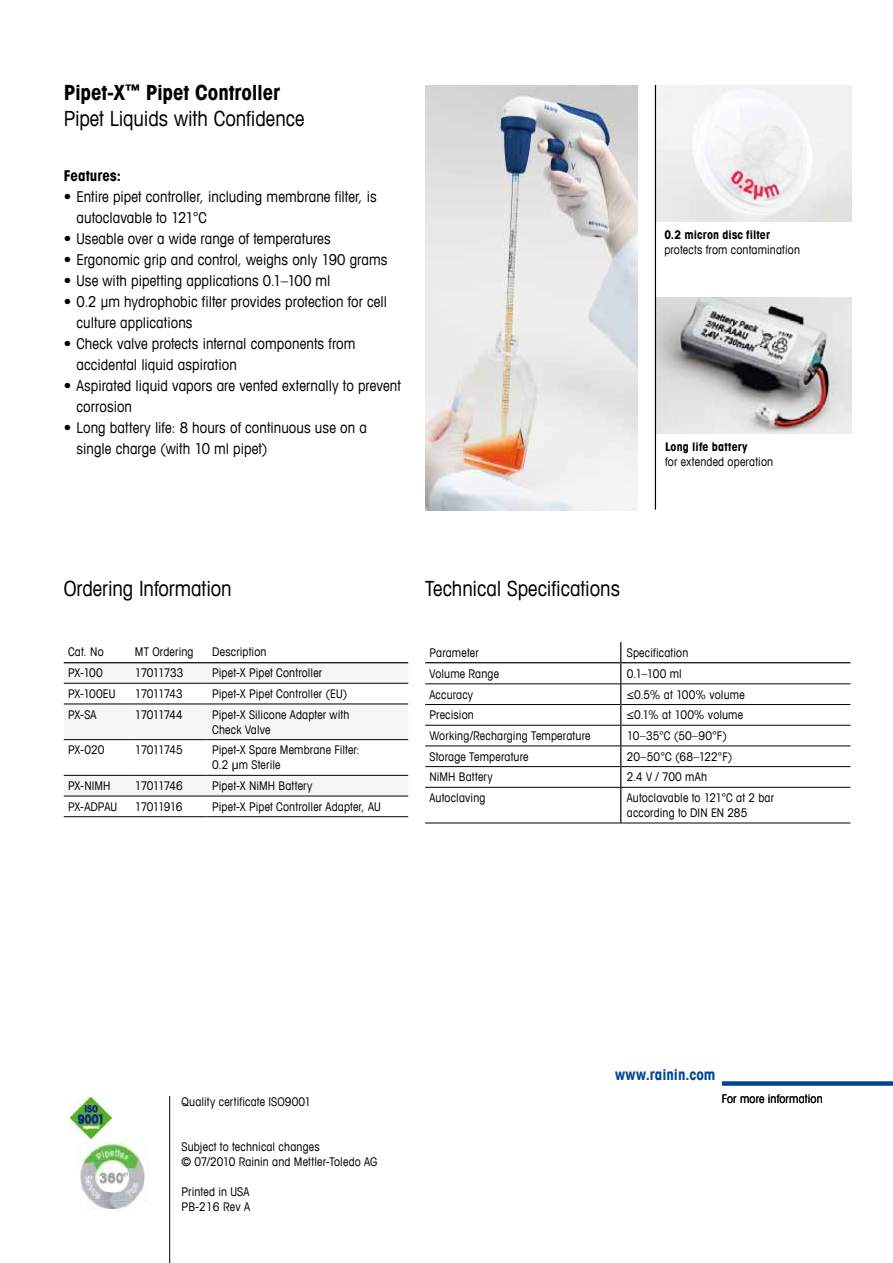
<style>
.page{position:relative;width:893px;height:1263px;background:#fff}
.page>*{position:absolute;margin:0;border:0;box-sizing:border-box;transform-origin:0 0}
.t1{font:condensed 21px/25.5px "Avant Garde Com";letter-spacing:-.005em;color:#000}
.t2{font:condensed 15px/21px "Avant Garde Com";letter-spacing:.005em;color:#000}
.t3{font:700 condensed 15px "Avant Garde Com";color:#004595}
.t4{font:700 condensed 15px "Avant Garde Com";letter-spacing:.005em;color:#000}
.t5{font:condensed 12px/15px "Avant Garde Com";letter-spacing:.015em;color:#000}
.t6{font:700 condensed 12px "Avant Garde Com";letter-spacing:.015em;color:#000}
.t7{font:condensed 12px "Avant Garde Com";letter-spacing:-.075em;color:#000}
.t8{font:condensed 12px "Avant Garde Com";letter-spacing:-.065em;color:#000}
.s1{font-weight:700}
.s2{font-family:"Tahoma";font-stretch:normal}
</style>
<div class="page">
<div style="left:722px;top:1081px;width:171px;height:5px;background:#004595"></div>
<svg style="left:64px;top:663px;width:344px;height:133px;fill:#f6f6f6"></svg>
<hr style="left:64px;top:683px;width:65px;height:1px;background:#000">
<hr style="left:129px;top:683px;width:77px;height:1px;background:#000">
<hr style="left:206px;top:683px;width:202px;height:1px;background:#000">
<hr style="left:64px;top:704px;width:65px;height:1px;background:#000">
<hr style="left:129px;top:704px;width:77px;height:1px;background:#000">
<hr style="left:206px;top:704px;width:202px;height:1px;background:#000">
<hr style="left:64px;top:739px;width:65px;height:1px;background:#000">
<hr style="left:129px;top:739px;width:77px;height:1px;background:#000">
<hr style="left:206px;top:739px;width:202px;height:1px;background:#000">
<hr style="left:64px;top:775px;width:65px;height:1px;background:#000">
<hr style="left:129px;top:775px;width:77px;height:1px;background:#000">
<hr style="left:206px;top:775px;width:202px;height:1px;background:#000">
<hr style="left:64px;top:662px;width:65px;height:1px;background:#000">
<hr style="left:129px;top:662px;width:77px;height:1px;background:#000">
<hr style="left:206px;top:662px;width:202px;height:1px;background:#000">
<hr style="left:64px;top:796px;width:65px;height:1px;background:#000">
<hr style="left:129px;top:796px;width:77px;height:1px;background:#000">
<hr style="left:206px;top:796px;width:202px;height:1px;background:#000">
<hr style="left:64px;top:816px;width:65px;height:1px;background:#000">
<hr style="left:129px;top:816px;width:77px;height:1px;background:#000">
<hr style="left:206px;top:816px;width:202px;height:1px;background:#000">
<hr style="left:425px;top:684px;width:195px;height:1px;background:#000">
<hr style="left:621px;top:684px;width:229px;height:1px;background:#000">
<hr style="left:425px;top:704px;width:195px;height:1px;background:#000">
<hr style="left:621px;top:704px;width:229px;height:1px;background:#000">
<hr style="left:425px;top:725px;width:195px;height:1px;background:#000">
<hr style="left:621px;top:725px;width:229px;height:1px;background:#000">
<hr style="left:425px;top:746px;width:195px;height:1px;background:#000">
<hr style="left:621px;top:746px;width:229px;height:1px;background:#000">
<hr style="left:425px;top:766px;width:195px;height:1px;background:#000">
<hr style="left:621px;top:766px;width:229px;height:1px;background:#000">
<hr style="left:425px;top:662px;width:196px;height:1px;background:#000">
<hr style="left:621px;top:662px;width:229px;height:1px;background:#000">
<svg style="left:620px;top:642px;width:1px;height:145px"></svg>
<hr style="left:425px;top:787px;width:196px;height:1px;background:#000">
<hr style="left:621px;top:787px;width:229px;height:1px;background:#000">
<hr style="left:425px;top:823px;width:196px;height:1px;background:#000">
<hr style="left:621px;top:823px;width:229px;height:1px;background:#000">
<hr style="left:620px;top:787px;width:1px;height:36px;background:#000">
<img style="left:425px;top:85px;width:213px;height:425px">
<hr style="left:169px;top:1096px;width:1px;height:167px;background:#000">
<img style="left:70px;top:1097px;width:42px;height:41px">
<img style="left:80px;top:1142px;width:68px;height:67px">
<img style="left:656px;top:85px;width:195px;height:136px">
<img style="left:656px;top:297px;width:195px;height:136px">
<hr style="left:655px;top:85px;width:1px;height:425px;background:#000">
<h1 class="t1" style="left:64px;top:79px;width:242px"><span class="s1">Pipet-X</span><sup>™</sup> <span class="s1">Pipet Controller<br></span>Pipet Liquids with Confidence</h1>
<p class="t4" style="left:64px;top:166px;width:59px">Features:</p>
<p class="t2" style="left:77px;top:186px;width:302px;text-indent:-13px">• Entire pipet controller, including membrane filter, is autoclavable to 121°C</p>
<p class="t2" style="left:64px;top:228px;width:268px">• Useable over a wide range of temperatures</p>
<p class="t2" style="left:64px;top:249px;width:325px">• Ergonomic grip and control, weighs only 190 grams</p>
<p class="t2" style="left:64px;top:270px;width:268px">• Use with pipetting applications 0.1–100 ml</p>
<p class="t2" style="left:77px;top:291px;width:312px;text-indent:-13px">• 0.2 μm hydrophobic filter provides protection for cell culture applications</p>
<p class="t2" style="left:77px;top:333px;width:280px;text-indent:-13px">• Check valve protects internal components from accidental liquid aspiration</p>
<p class="t2" style="left:77px;top:375px;width:326px;text-indent:-13px">• Aspirated liquid vapors are vented externally to prevent corrosion</p>
<p class="t2" style="left:77px;top:417px;width:292px;text-indent:-13px">• Long battery life: 8 hours of continuous use on a single charge (with 10 ml pipet)</p>
<h1 class="t1" style="left:64px;top:575px;width:170px">Ordering Information</h1>
<h1 class="t1" style="left:425px;top:575px;width:196px">Technical Specifications</h1>
<p class="t6" style="left:664px;top:227px;width:107px">0.2 micron disc filter</p>
<p class="t5" style="left:664px;top:242px;width:137px">protects from contamination</p>
<p class="t6" style="left:665px;top:439px;width:84px">Long life battery</p>
<p class="t5" style="left:665px;top:454px;width:109px">for extended operation</p>
<p class="t5" style="left:68px;top:644px;width:37px">Cat. No</p>
<p class="t5" style="left:135px;top:644px;width:60px">MT Ordering</p>
<p class="t5" style="left:212px;top:644px;width:56px">Description</p>
<p class="t5" style="left:68px;top:665px;width:36px">PX-100</p>
<p class="t8" style="left:135px;top:665px;width:50px">17011733</p>
<p class="t5" style="left:212px;top:665px;width:112px">Pipet-X Pipet Controller</p>
<p class="t5" style="left:68px;top:686px;width:49px">PX-100EU</p>
<p class="t7" style="left:135px;top:686px;width:49px">17011743</p>
<p class="t5" style="left:212px;top:686px;width:137px">Pipet-X Pipet Controller (EU)</p>
<p class="t5" style="left:68px;top:706px;width:30px">PX-SA</p>
<p class="t7" style="left:135px;top:707px;width:49px">17011744</p>
<p class="t5" style="left:212px;top:706px;width:139px">Pipet-X Silicone Adapter with<br>Check Valve</p>
<p class="t5" style="left:68px;top:742px;width:38px">PX-020</p>
<p class="t7" style="left:135px;top:743px;width:49px">17011745</p>
<p class="t5" style="left:212px;top:742px;width:149px">Pipet-X Spare Membrane Filter:<br>0.2 <span class="s2">μ</span>m Sterile</p>
<p class="t5" style="left:68px;top:778px;width:44px">PX-NIMH</p>
<p class="t7" style="left:135px;top:778px;width:49px">17011746</p>
<p class="t5" style="left:212px;top:778px;width:102px">Pipet-X NiMH Battery</p>
<p class="t5" style="left:68px;top:799px;width:50px">PX-ADPAU</p>
<p class="t8" style="left:135px;top:799px;width:49px">17011916</p>
<p class="t5" style="left:212px;top:799px;width:170px">Pipet-X Pipet Controller Adapter, AU</p>
<p class="t5" style="left:429px;top:645px;width:51px">Parameter</p>
<p class="t5" style="left:627px;top:645px;width:63px">Specification</p>
<p class="t5" style="left:429px;top:666px;width:71px">Volume Range</p>
<p class="t5" style="left:627px;top:666px;width:56px">0.1–100 ml</p>
<p class="t5" style="left:429px;top:686px;width:45px">Accuracy</p>
<p class="t5" style="left:627px;top:686px;width:119px">≤0.5% at 100% volume</p>
<p class="t5" style="left:429px;top:707px;width:46px">Precision</p>
<p class="t5" style="left:627px;top:707px;width:118px">≤0.1% at 100% volume</p>
<p class="t5" style="left:429px;top:728px;width:163px">Working/Recharging Temperature</p>
<p class="t5" style="left:627px;top:728px;width:102px">10–35°C (50–90°F)</p>
<p class="t5" style="left:429px;top:748px;width:101px">Storage Temperature</p>
<p class="t5" style="left:627px;top:748px;width:107px">20–50°C (68–122°F)</p>
<p class="t5" style="left:429px;top:769px;width:65px">NiMH Battery</p>
<p class="t5" style="left:627px;top:769px;width:82px">2.4 V / 700 mAh</p>
<p class="t5" style="left:429px;top:790px;width:58px">Autoclaving</p>
<p class="t5" style="left:627px;top:790px;width:149px">Autoclavable to 121°C at 2 bar according to DIN EN 285</p>
<p class="t5" style="left:182px;top:1094px;width:131px">Quality certificate ISO9001</p>
<p class="t5" style="left:182px;top:1139px;width:197px">Subject to technical changes<br>© 07/2010 Rainin and Mettler-Toledo AG</p>
<p class="t5" style="left:182px;top:1184px;width:70px">Printed in USA<br>PB-216 Rev A</p>
<p class="t3" style="left:615px;top:1065px;width:102px">www.rainin.com</p>
<p class="t5" style="left:722px;top:1091px;width:103px">For more information</p>
</div>
